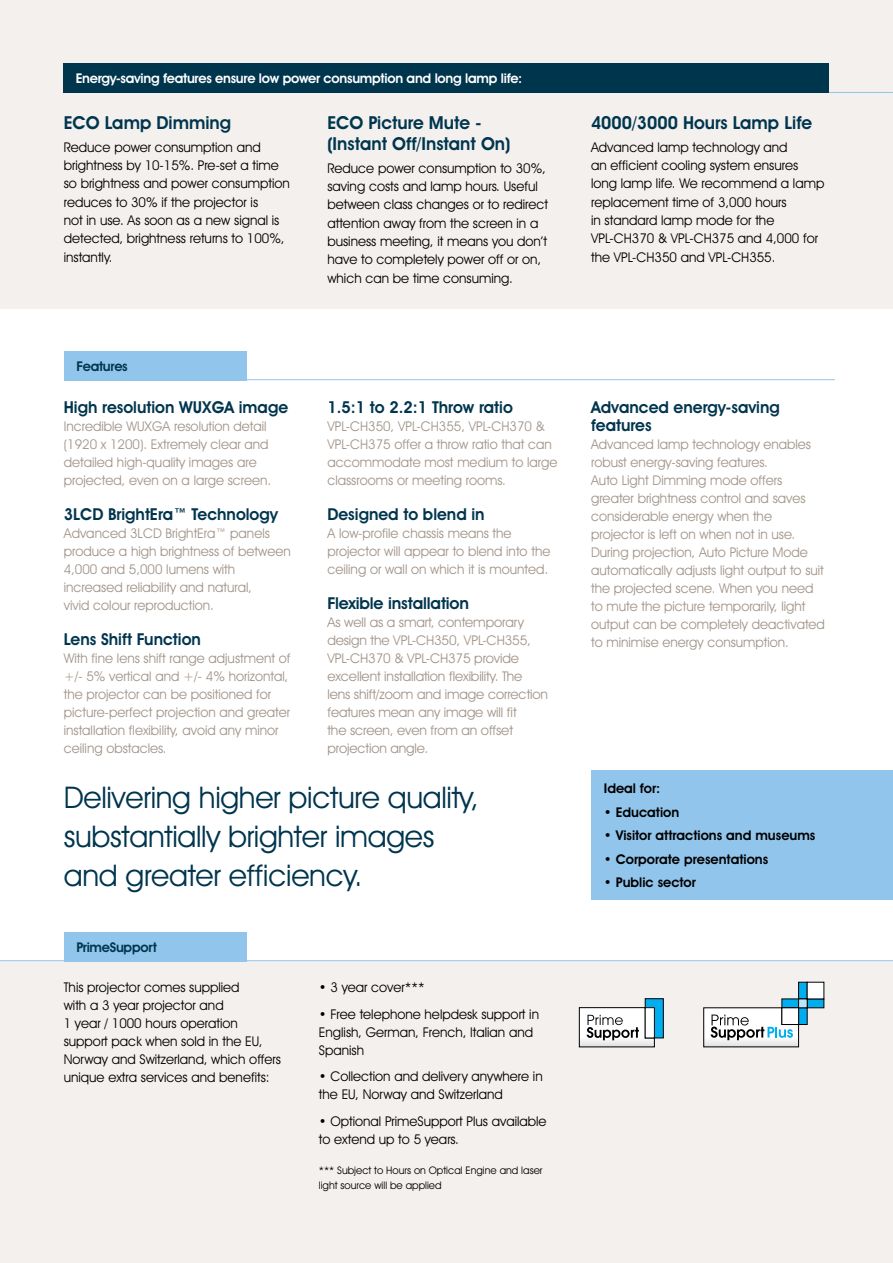
<style>
.page{position:relative;width:893px;height:1263px;background:#fff}
.page>*{position:absolute;margin:0;border:0;box-sizing:border-box;transform-origin:0 0}
.t1{font:30px/39px "Avant Garde IT Cby BT";letter-spacing:-.01em;color:#00354e}
.t2{font:600 18px/21px "Avant Garde IT Cby BT";color:#00354e}
.t3{font:600 16.5px/18px "Avant Garde IT Cby BT";color:#00354e}
.t4{font:13.5px/18px "Avant Garde IT Cby BT";color:#a2958a}
.t5{font:13.5px/18.3px "Avant Garde IT Cby BT";color:#000}
.t6{font:600 13.5px "Avant Garde IT Cby BT";color:#000}
.t7{font:600 13.5px "Avant Garde IT Cby BT";letter-spacing:-.02em;color:#fff}
.t8{font:600 13.5px "Avant Garde IT Cby BT";letter-spacing:-.02em;color:#00354e}
.t9{font:10.5px/15px "Avant Garde IT Cby BT";color:#000}
.s1{font-size:14.25px}
</style>
<div class="page">
<div style="left:0;top:961px;width:893px;height:302px;background:#f3f0ed"></div>
<div style="left:0;top:0;width:893px;height:308px;background:#f3f0ed"></div>
<svg style="left:703px;top:982px;width:121px;height:65px"></svg>
<svg style="left:579px;top:998px;width:85px;height:49px"></svg>
<hr style="left:97px;top:379px;width:738px;height:1px;background:#92c5eb">
<hr style="left:97px;top:92px;width:796px;height:1px;background:#92c5eb">
<div style="left:64px;top:351px;width:183px;height:29px;background:#92c5eb"></div>
<div style="left:64px;top:932px;width:183px;height:29px;background:#92c5eb"></div>
<div style="left:64px;top:64px;width:765px;height:29px;background:#00354e"></div>
<hr style="left:0;top:960px;width:893px;height:1px;background:#92c5eb">
<div style="left:591px;top:770px;width:302px;height:130px;background:#92c5eb"></div>
<p class="t7" style="left:76px;top:70px;width:448px">Energy-saving features ensure low power consumption and long lamp life:</p>
<h2 class="t2" style="left:64px;top:112px;width:169px">ECO Lamp Dimming</h2>
<p class="t5" style="left:64px;top:137px;width:227px">Reduce power consumption and brightness by 10-15%. Pre-set a time so brightness and power consumption reduces to 30% if the projector is<br>not in use. As soon as a new signal is detected, brightness returns to 100%, instantly.</p>
<p class="t8" style="left:77px;top:358px;width:53px">Features</p>
<p class="t3" style="left:64px;top:398px;width:226px">High resolution WUXGA image</p>
<p class="t4" style="left:64px;top:417px;width:209px">Incredible WUXGA resolution detail (1920 x 1200). Extremely clear and detailed high-quality images are projected, even on a large screen.</p>
<p class="t3" style="left:64px;top:505px;width:216px">3LCD BrightEra™ Technology</p>
<p class="t4" style="left:64px;top:524px;width:229px">Advanced 3LCD BrightEra™ panels produce a high brightness of between<br>4,000 and 5,000 lumens with increased reliability and natural,<br>vivid colour reproduction.</p>
<p class="t3" style="left:64px;top:630px;width:139px">Lens Shift Function</p>
<p class="t4" style="left:64px;top:649px;width:228px">With fine lens shift range adjustment of +/- 5% vertical and +/- 4% horizontal, the projector can be positioned for picture-perfect projection and greater installation flexibility, avoid any minor ceiling obstacles.</p>
<h2 class="t2" style="left:327px;top:112px;width:185px">ECO Picture Mute - (Instant Off/Instant On)</h2>
<p class="t5" style="left:327px;top:158px;width:222px">Reduce power consumption to 30%, saving costs and lamp hours. Useful between class changes or to redirect attention away from the screen in a business meeting, it means you don’t have to completely power off or on, which can be time consuming.</p>
<p class="t3" style="left:327px;top:398px;width:187px">1.5:1 to 2.2:1 Throw ratio</p>
<p class="t4" style="left:327px;top:417px;width:232px">VPL-CH350, VPL-CH355, VPL-CH370 &amp; VPL-CH375 offer a throw ratio that can accommodate most medium to large classrooms or meeting rooms.</p>
<p class="t3" style="left:327px;top:505px;width:159px">Designed to blend in</p>
<p class="t4" style="left:327px;top:524px;width:224px">A low-profile chassis means the projector will appear to blend into the ceiling or wall on which it is mounted<span class="s1">.</span></p>
<p class="t3" style="left:327px;top:594px;width:143px">Flexible installation</p>
<p class="t4" style="left:327px;top:613px;width:222px">As well as a smart, contemporary design the VPL-CH350, VPL-CH355,<br>VPL-CH370 &amp; VPL-CH375 provide excellent installation flexibility. The lens shift/zoom and image correction features mean any image will fit<br>the screen, even from an offset projection angle.</p>
<h1 class="t1" style="left:64px;top:777px;width:416px">Delivering higher picture quality, substantially brighter images and greater efficiency.</h1>
<p class="t8" style="left:77px;top:939px;width:82px">PrimeSupport</p>
<p class="t5" style="left:64px;top:978px;width:219px">This projector comes supplied<br>with a 3 year projector and<br>1 year / 1000 hours operation support pack when sold in the EU,<br>Norway and Switzerland, which offers unique extra services and benefits:</p>
<p class="t5" style="left:319px;top:978px;width:107px">• 3 year cover***</p>
<p class="t5" style="left:319px;top:1005px;width:222px">• Free telephone helpdesk support in<br>English, German, French, Italian and<br>Spanish</p>
<p class="t5" style="left:319px;top:1067px;width:225px">• Collection and delivery anywhere in the EU, Norway and Switzerland</p>
<p class="t5" style="left:319px;top:1112px;width:229px">• Optional PrimeSupport Plus available to extend up to 5 years.</p>
<p class="t9" style="left:319px;top:1163px;width:225px">*** Subject to Hours on Optical Engine and laser light source will be applied</p>
<h2 class="t2" style="left:591px;top:112px;width:223px">4000/3000 Hours Lamp Life</h2>
<p class="t5" style="left:591px;top:137px;width:235px">Advanced lamp technology and<br>an efficient cooling system ensures long lamp life. We recommend a lamp replacement time of 3,000 hours<br>in standard lamp mode for the<br>VPL-CH370 &amp; VPL-CH375 and 4,000 for the VPL-CH350 and VPL-CH355.</p>
<p class="t3" style="left:591px;top:398px;width:190px">Advanced energy-saving features</p>
<p class="t4" style="left:591px;top:435px;width:235px">Advanced lamp technology enables robust energy-saving features.<br>Auto Light Dimming mode offers greater brightness control and saves considerable energy when the projector is left on when not in use.<br>During projection, Auto Picture Mode automatically adjusts light output to suit the projected scene. When you need to mute the picture temporarily, light output can be completely deactivated to minimise energy consumption.</p>
<p class="t6" style="left:604px;top:780px;width:58px">Ideal for:</p>
<p class="t6" style="left:604px;top:804px;width:77px">• Education</p>
<p class="t6" style="left:604px;top:827px;width:213px">• Visitor attractions and museums</p>
<p class="t6" style="left:604px;top:851px;width:166px">• Corporate presentations</p>
<p class="t6" style="left:604px;top:874px;width:94px">• Public sector</p>
</div>
